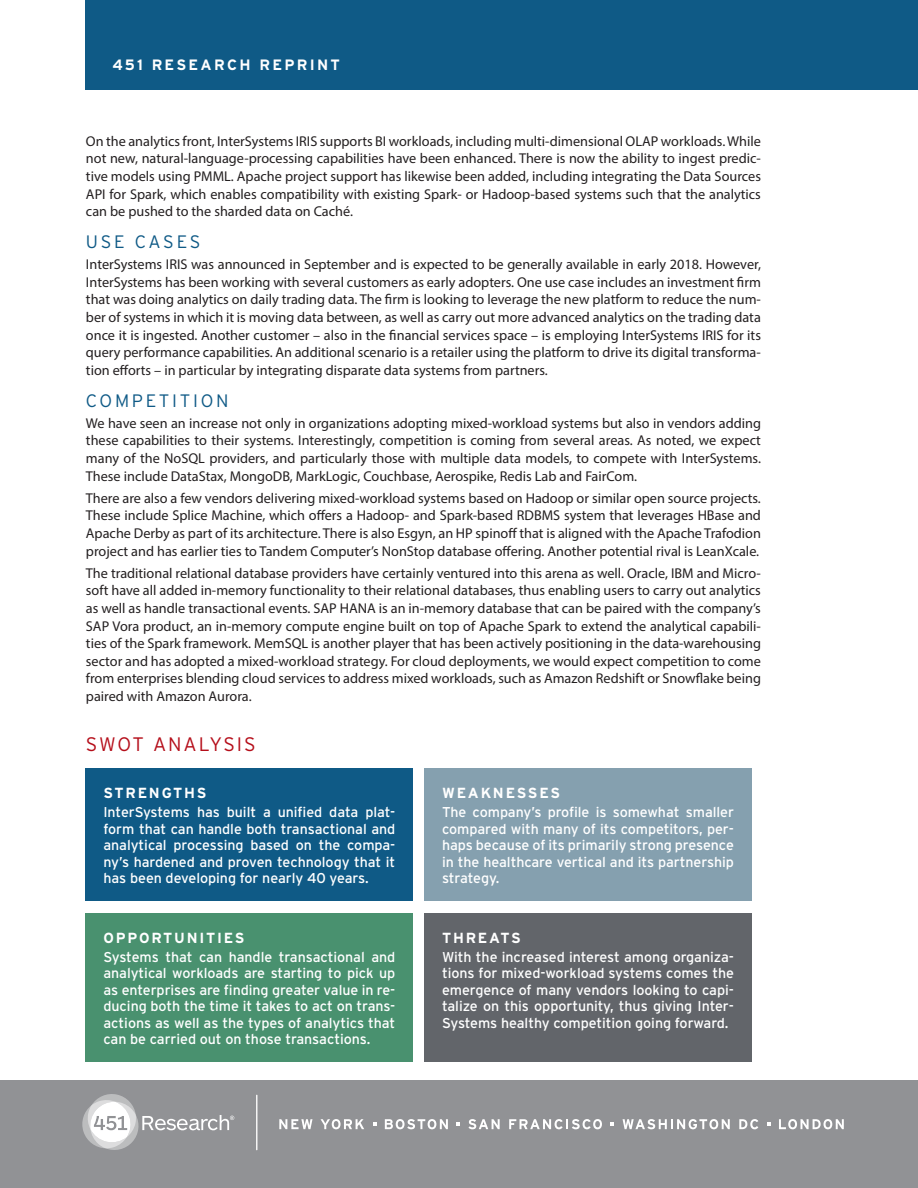
<style>
.page{position:relative;width:918px;height:1188px;background:#fff}
.page>*{position:absolute;margin:0;border:0;box-sizing:border-box;transform-origin:0 0}
.SWOT_Hed{font:300 19.5px "Interstate";letter-spacing:.095em;color:#b50e1a}
.Hed_30_Shorter{font:300 18px "Interstate";letter-spacing:.15em;color:#0f5a86}
.Header{font:700 15px "Interstate";letter-spacing:.15em;color:#fff}
.SWOT_Head{font:700 14.7px "Interstate";letter-spacing:.12em;color:#fff}
.Myriad_Body{font:14.25px/17.7px "Myriad Pro";color:#231f20;text-align:justify}
.SWOT_Body{font:14.25px/16.5px "Interstate";letter-spacing:-.005em;color:#fff;text-align:justify}
</style>
<div class="page">
<div style="left:0;top:1080px;width:918px;height:108px;background:#919295"></div>
<hr style="left:256px;top:1095px;width:1px;height:55px;background:#fff">
<svg style="left:82px;top:1094px;width:152px;height:56px"></svg>
<svg style="left:279px;top:1119px;width:34px;height:10px"></svg>
<svg style="left:321px;top:1119px;width:43px;height:10px"></svg>
<svg style="left:385px;top:1119px;width:63px;height:10px"></svg>
<svg style="left:468px;top:1119px;width:32px;height:10px"></svg>
<svg style="left:509px;top:1119px;width:93px;height:10px"></svg>
<svg style="left:623px;top:1119px;width:107px;height:10px"></svg>
<svg style="left:739px;top:1119px;width:19px;height:10px"></svg>
<svg style="left:779px;top:1119px;width:65px;height:10px"></svg>
<svg style="left:373px;top:1122px;width:3px;height:4px"></svg>
<svg style="left:456px;top:1122px;width:4px;height:4px"></svg>
<svg style="left:611px;top:1122px;width:3px;height:4px"></svg>
<svg style="left:767px;top:1122px;width:3px;height:4px"></svg>
<div style="left:86px;top:0;width:832px;height:90px;background:#0f5a86"></div>
<div style="left:86px;top:769px;width:327px;height:132px;background:#0f5a86"></div>
<div style="left:424px;top:769px;width:328px;height:132px;background:#85a0af"></div>
<div style="left:86px;top:913px;width:327px;height:149px;background:#49916f"></div>
<div style="left:424px;top:913px;width:328px;height:149px;background:#62656a"></div>
<p class="Header" style="left:112px;top:55px;width:229px">451 RESEARCH REPRINT</p>
<p class="Myriad_Body" style="left:86px;top:132px;width:677px">On the analytics front, InterSystems IRIS supports BI workloads, including multi-dimensional OLAP workloads. While not new, natural-language-processing capabilities have been enhanced. There is now the ability to ingest predic&shy;tive models using PMML. Apache project support has likewise been added, including integrating the Data Sources API for Spark, which enables compatibility with existing Spark- or Hadoop-based systems such that the analytics can be pushed to the sharded data on Caché.</p>
<p class="Hed_30_Shorter" style="left:86px;top:231px;width:116px">USE CASES</p>
<p class="Myriad_Body" style="left:86px;top:255px;width:677px">InterSystems IRIS was announced in September and is expected to be generally available in early 2018. However, InterSystems has been working with several customers as early adopters. One use case includes an investment firm that was doing analytics on daily trading data. The firm is looking to leverage the new platform to reduce the num&shy;ber of systems in which it is moving data between, as well as carry out more advanced analytics on the trading data once it is ingested. Another customer – also in the financial services space – is employing InterSystems IRIS for its query performance capabilities. An additional scenario is a retailer using the platform to drive its digital transforma&shy;tion efforts – in particular by integrating disparate data systems from partners.</p>
<p class="Hed_30_Shorter" style="left:86px;top:390px;width:144px">COMPETITION</p>
<p class="Myriad_Body" style="left:86px;top:414px;width:677px">We have seen an increase not only in organizations adopting mixed-workload systems but also in vendors adding these capabilities to their systems. Interestingly, competition is coming from several areas. As noted, we expect many of the NoSQL providers, and particularly those with multiple data models, to compete with InterSystems.<br>These include DataStax, MongoDB, MarkLogic, Couchbase, Aerospike, Redis Lab and FairCom.</p>
<p class="Myriad_Body" style="left:86px;top:489px;width:677px">There are also a few vendors delivering mixed-workload systems based on Hadoop or similar open source projects.<br>These include Splice Machine, which offers a Hadoop- and Spark-based RDBMS system that leverages HBase and Apache Derby as part of its architecture. There is also Esgyn, an HP spinoff that is aligned with the Apache Trafodion project and has earlier ties to Tandem Computer’s NonStop database offering. Another potential rival is LeanXcale.</p>
<p class="Myriad_Body" style="left:86px;top:564px;width:677px">The traditional relational database providers have certainly ventured into this arena as well. Oracle, IBM and Micro&shy;soft have all added in-memory functionality to their relational databases, thus enabling users to carry out analytics as well as handle transactional events. SAP HANA is an in-memory database that can be paired with the company’s SAP Vora product, an in-memory compute engine built on top of Apache Spark to extend the analytical capabili&shy;ties of the Spark framework. MemSQL is another player that has been actively positioning in the data-warehousing sector and has adopted a mixed-workload strategy. For cloud deployments, we would expect competition to come from enterprises blending cloud services to address mixed workloads, such as Amazon Redshift or Snowflake being paired with Amazon Aurora.</p>
<p class="SWOT_Hed" style="left:86px;top:732px;width:171px">SWOT ANALYSIS</p>
<p class="SWOT_Head" style="left:104px;top:784px;width:105px">STRENGTHS</p>
<p class="SWOT_Body" style="left:104px;top:804px;width:293px">InterSystems has built a unified data plat&shy;form that can handle both transactional and analytical processing based on the compa&shy;ny’s hardened and proven technology that it has been developing for nearly 40 years.</p>
<p class="SWOT_Head" style="left:442px;top:784px;width:119px">WEAKNESSES</p>
<p class="SWOT_Body" style="left:442px;top:804px;width:293px">The company’s profile is somewhat smaller compared with many of its competitors, per&shy;haps because of its primarily strong presence in the healthcare vertical and its partnership strategy.</p>
<p class="SWOT_Head" style="left:104px;top:929px;width:143px">OPPORTUNITIES</p>
<p class="SWOT_Body" style="left:104px;top:948px;width:293px">Systems that can handle transactional and analytical workloads are starting to pick up as enterprises are finding greater value in re&shy;ducing both the time it takes to act on trans&shy;actions as well as the types of analytics that can be carried out on those transactions.</p>
<p class="SWOT_Head" style="left:442px;top:929px;width:80px">THREATS</p>
<p class="SWOT_Body" style="left:442px;top:948px;width:293px">With the increased interest among organiza&shy;tions for mixed-workload systems comes the emergence of many vendors looking to capi&shy;talize on this opportunity, thus giving Inter-Systems healthy competition going forward.</p>
</div>
